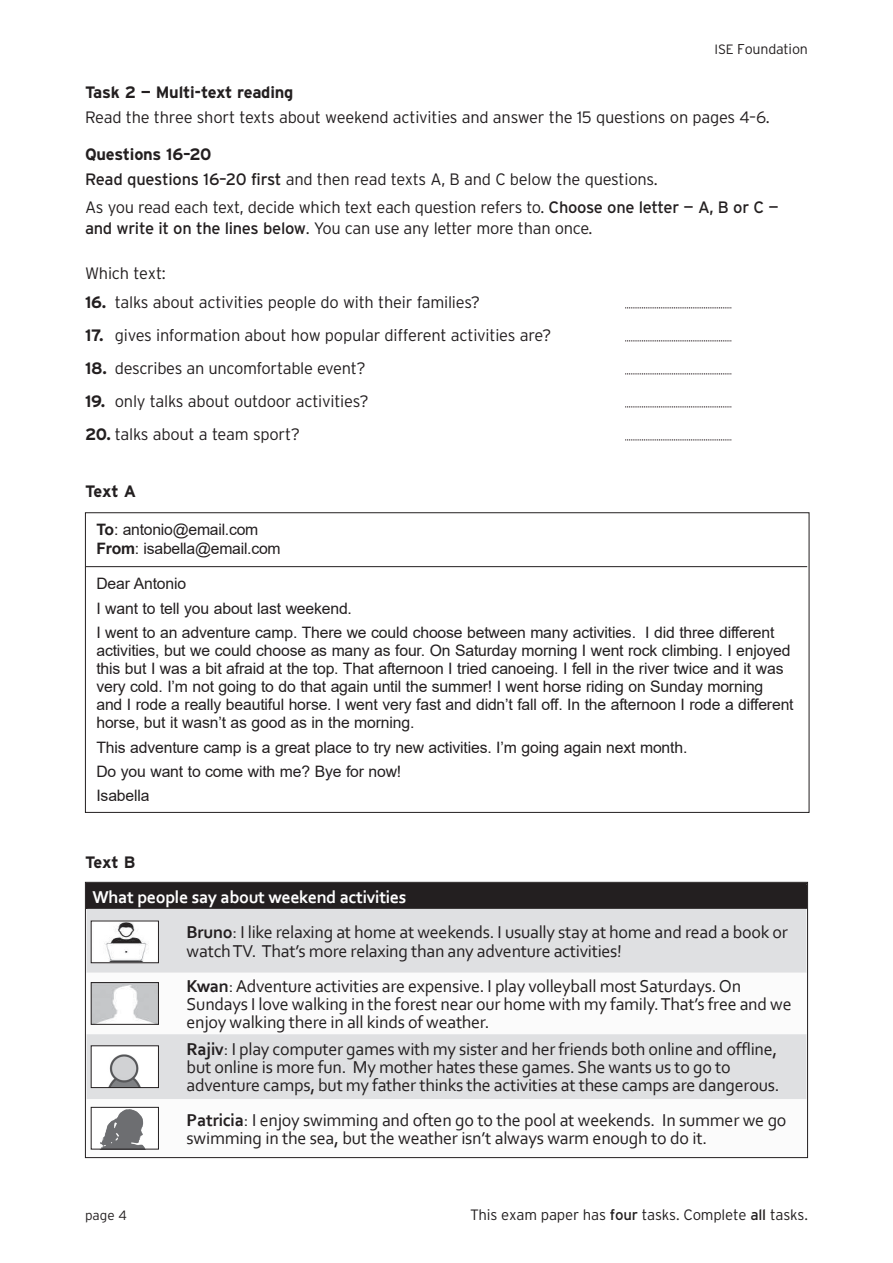
<style>
.page{position:relative;width:893px;height:1263px;background:#fff}
.page>*{position:absolute;margin:0;border:0;box-sizing:border-box;transform-origin:0 0}
.t1{font:18px/18px "Corbel";letter-spacing:-.015em;color:#231f20}
.t2{font:300 16.5px/24.5px "Interstate";letter-spacing:-.015em;color:#231f20}
.t3{font:700 16.5px "Interstate";letter-spacing:-.015em;color:#231f20}
.t4{font:15.75px/24.5px "Arial";letter-spacing:-.01em;color:#231f20}
.t5{font:300 15px "Interstate";letter-spacing:-.015em;color:#231f20}
.t6{font:300 14.25px "Interstate";letter-spacing:-.015em;color:#231f20}
.t7{font:300 13.5px "Interstate";color:#231f20}
.s1{font-size:13.5px}
.s2{font-weight:700}
.s3{font-weight:400}
.s4{font-weight:700;color:#fff}
</style>
<div class="page">
<svg style="left:625px;top:308px;width:106px;height:1px"></svg>
<svg style="left:625px;top:341px;width:106px;height:1px"></svg>
<svg style="left:625px;top:374px;width:106px;height:1px"></svg>
<svg style="left:625px;top:407px;width:106px;height:1px"></svg>
<svg style="left:625px;top:440px;width:106px;height:1px"></svg>
<div style="left:87px;top:883px;width:719px;height:26px;background:#231f20"></div>
<div style="left:87px;top:909px;width:719px;height:64px;background:#dfe0e2"></div>
<svg style="left:87px;top:982px;width:719px;height:168px"></svg>
<img style="left:93px;top:922px;width:64px;height:39px">
<div style="left:91px;top:920px;width:68px;height:43px;border:1px solid #231f20"></div>
<img style="left:93px;top:984px;width:64px;height:39px">
<div style="left:91px;top:982px;width:68px;height:43px;border:1px solid #231f20"></div>
<div style="left:91px;top:1046px;width:67px;height:41px;background:#fff"></div>
<img style="left:109px;top:1054px;width:32px;height:32px">
<div style="left:91px;top:1045px;width:68px;height:43px;border:1px solid #231f20"></div>
<img style="left:93px;top:1109px;width:64px;height:38px">
<div style="left:91px;top:1107px;width:68px;height:42px;border:1px solid #231f20"></div>
<hr style="left:86px;top:566px;width:721px;height:1px;background:#231f20">
<p class="t6" style="left:714px;top:41px;width:95px"><span class="s1">ISE</span> Foundation</p>
<p class="t3" style="left:85px;top:83px;width:210px">Task 2 — Multi-text reading</p>
<p class="t2" style="left:85px;top:105px;width:686px">Read the three short texts about weekend activities and answer the 15 questions on pages 4–6.</p>
<p class="t2" style="left:85px;top:142px;width:574px"><span class="s2">Questions 16–20<br></span><span class="s3">Read questions 16–20 first</span> and then read texts A, B and C below the questions.</p>
<p class="t2" style="left:85px;top:197px;width:695px;line-height:20.2px">As you read each text, decide which text each question refers to. <span class="s3">Choose one letter — A, B or C — and write it on the lines below</span>. You can use any letter more than once.</p>
<p class="t2" style="left:85px;top:261px;width:82px">Which text:</p>
<p class="t2" style="left:85px;top:290px;width:397px"><span class="s2">16.</span> talks about activities people do with their families?</p>
<p class="t2" style="left:85px;top:323px;width:468px"><span class="s2">17.</span> gives information about how popular different activities are?</p>
<p class="t2" style="left:85px;top:356px;width:282px"><span class="s2">18.</span> describes an uncomfortable event?</p>
<p class="t2" style="left:85px;top:389px;width:285px"><span class="s2">19.</span> only talks about outdoor activities?</p>
<p class="t2" style="left:85px;top:422px;width:217px"><span class="s2">20.</span> talks about a team sport?</p>
<p class="t3" style="left:85px;top:482px;width:53px">Text A</p>
<p class="t4" style="left:96px;top:520px;width:186px;line-height:19.2px"><span class="s2">To</span>: antonio@email.com<br><span class="s2">From</span>: isabella@email.com</p>
<p class="t4" style="left:96px;top:572px;width:679px">Dear Antonio<br>I want to tell you about last weekend.<br>I went to an adventure camp. There we could choose between many activities. I did three different</p>
<p class="t4" style="left:96px;top:642px;width:699px;line-height:18px">activities, but we could choose as many as four. On Saturday morning I went rock climbing. I enjoyed this but I was a bit afraid at the top. That afternoon I tried canoeing. I fell in the river twice and it was very cold. I’m not going to do that again until the summer! I went horse riding on Sunday morning<br>and I rode a really beautiful horse. I went very fast and didn’t fall off. In the afternoon I rode a different horse, but it wasn’t as good as in the morning.</p>
<p class="t4" style="left:96px;top:735px;width:592px">This adventure camp is a great place to try new activities. I’m going again next month.<br>Do you want to come with me? Bye for now!<br>Isabella</p>
<p class="t3" style="left:85px;top:852px;width:52px">Text B</p>
<p class="t1" style="left:187px;top:878px;width:603px;line-height:35.7px;text-indent:-94px"><span class="s4">What people say about weekend activities<br></span><span class="s2">Bruno</span>: I like relaxing at home at weekends. I usually stay at home and read a book or</p>
<p class="t1" style="left:187px;top:932px;width:556px;line-height:35.7px">watch TV. That’s more relaxing than any adventure activities!<br><span class="s2">Kwan</span>: Adventure activities are expensive. I play volleyball most Saturdays. On</p>
<p class="t1" style="left:187px;top:995px;width:607px">Sundays I love walking in the forest near our home with my family. That’s free and we enjoy walking there in all kinds of weather.</p>
<p class="t1" style="left:187px;top:1040px;width:594px"><span class="s2">Rajiv</span>: I play computer games with my sister and her friends both online and offline, but online is more fun. My mother hates these games. She wants us to go to adventure camps, but my father thinks the activities at these camps are dangerous.</p>
<p class="t1" style="left:187px;top:1110px;width:601px"><span class="s2">Patricia</span>: I enjoy swimming and often go to the pool at weekends. In summer we go swimming in the sea, but the weather isn’t always warm enough to do it.</p>
<p class="t7" style="left:85px;top:1208px;width:43px">page 4</p>
<p class="t5" style="left:470px;top:1206px;width:339px">This exam paper has <span class="s3">four</span> tasks. Complete <span class="s3">all</span> tasks.</p>
</div>
